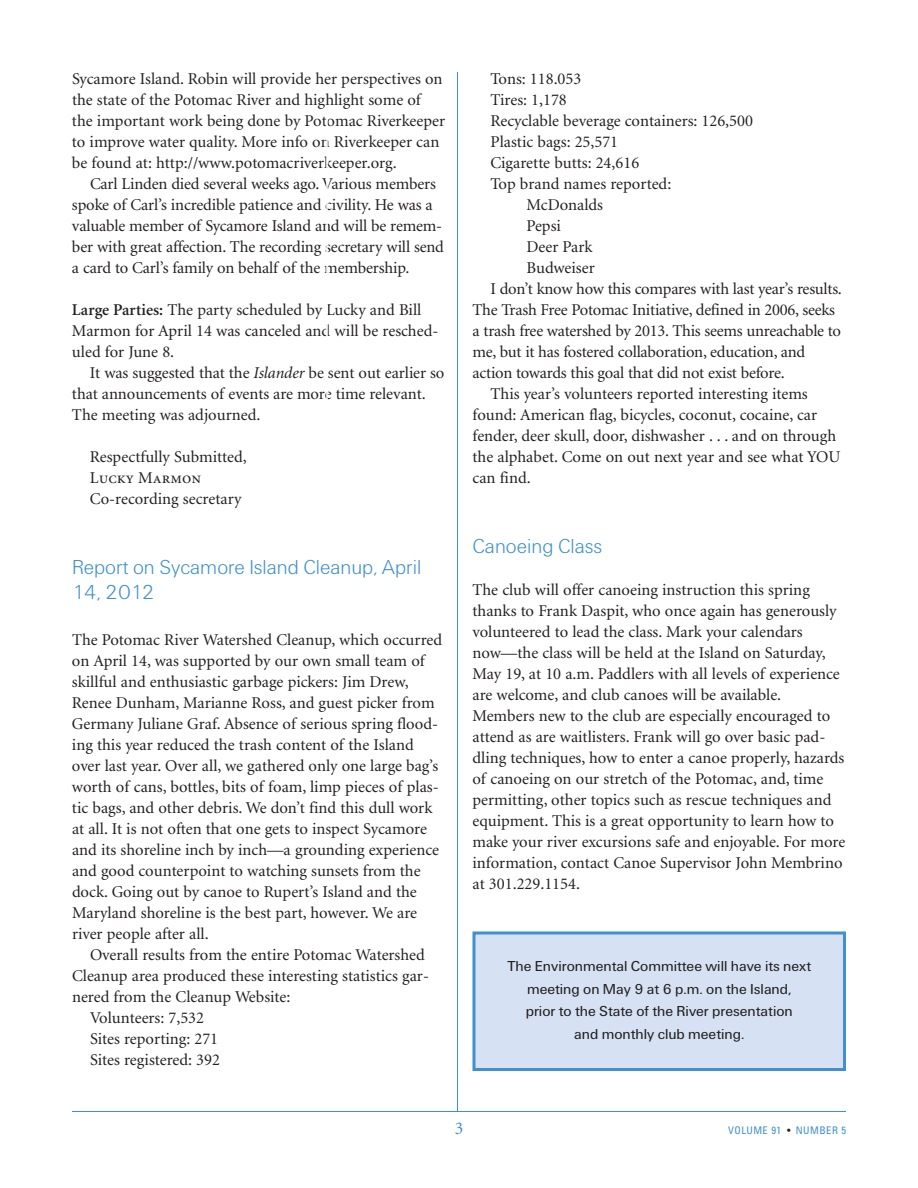
<style>
.page{position:relative;width:918px;height:1188px;background:#fff}
.page>*{position:absolute;margin:0;border:0;box-sizing:border-box;transform-origin:0 0}
.t1{font:21px/25.2px "U45";color:#3f90cd}
.t2{font:18px "Minion";color:#3f90cd}
.t3{font:16.5px/21px "Minion";color:#231f20}
.t4{font:16.5px "Minion Regular SC";color:#231f20}
.t5{font:15px/22.5px "U55";color:#231f20;text-align:center}
.t6{font:condensed 10.5px "Univers";letter-spacing:.045em;color:#3f90cd}
.s1{font-weight:600}
.s2{font-style:italic}
.s3{font-family:"Minion"}
.s4{color:#231f20}
</style>
<div class="page">
<hr style="left:457px;top:72px;width:1px;height:1040px;background:#3f90cd">
<hr style="left:72px;top:1111px;width:774px;height:1px;background:#3f90cd">
<div style="left:476px;top:934px;width:367px;height:134px;background:#d6e2f3"></div>
<div style="left:472px;top:932px;width:374px;height:139px;border:3px solid #3f90cd"></div>
<p class="t3" style="left:72px;top:69px;width:375px">Sycamore Island. Robin will provide her perspectives on the state of the Potomac River and highlight some of the important work being done by Potomac Riverkeeper to improve water quality. More info on Riverkeeper can be found at: http://www.potomacriverkeeper.org.</p>
<p class="t3" style="left:72px;top:174px;width:374px;text-indent:18px">Carl Linden died several weeks ago. Various members spoke of Carl’s incredible patience and civility. He was a valuable member of Sycamore Island and will be remem&shy;ber with great affection. The recording secretary will send a card to Carl’s family on behalf of the membership.</p>
<p class="t3" style="left:72px;top:300px;width:368px"><span class="s1">Large Parties:</span> The party scheduled by Lucky and Bill<br>Marmon for April 14 was canceled and will be resched&shy;uled for June 8.</p>
<p class="t3" style="left:72px;top:363px;width:374px;text-indent:18px">It was suggested that the <span class="s2">Islander</span> be sent out earlier so that announcements of events are more time relevant.<br>The meeting was adjourned.</p>
<p class="t3" style="left:90px;top:447px;width:158px">Respectfully Submitted,</p>
<p class="t4" style="left:90px;top:471px;width:113px"><span class="s3">L</span>ucky <span class="s3">M</span>armon</p>
<p class="t3" style="left:90px;top:489px;width:153px">Co-recording secretary</p>
<p class="t1" style="left:72px;top:556px;width:351px">Report on Sycamore Island Cleanup, April<br>14, 2012</p>
<p class="t3" style="left:72px;top:631px;width:372px">The Potomac River Watershed Cleanup, which occurred on April 14, was supported by our own small team of skillful and enthusiastic garbage pickers: Jim Drew, Renee Dunham, Marianne Ross, and guest picker from Germany Juliane Graf. Absence of serious spring flood&shy;ing this year reduced the trash content of the Island over last year. Over all, we gathered only one large bag’s worth of cans, bottles, bits of foam, limp pieces of plas&shy;tic bags, and other debris. We don’t find this dull work at all. It is not often that one gets to inspect Sycamore and its shoreline inch by inch—a grounding experience and good counterpoint to watching sunsets from the dock. Going out by canoe to Rupert’s Island and the Maryland shoreline is the best part, however. We are river people after all.</p>
<p class="t3" style="left:90px;top:946px;width:336px">Overall results from the entire Potomac Watershed</p>
<p class="t3" style="left:72px;top:967px;width:359px">Cleanup area produced these interesting statistics gar-</p>
<p class="t3" style="left:72px;top:988px;width:220px">nered from the Cleanup Website:</p>
<p class="t3" style="left:90px;top:1009px;width:116px">Volunteers: 7,532</p>
<p class="t3" style="left:90px;top:1030px;width:130px">Sites reporting: 271</p>
<p class="t3" style="left:90px;top:1051px;width:131px">Sites registered: 392</p>
<p class="t3" style="left:491px;top:69px;width:92px">Tons: 118.053</p>
<p class="t3" style="left:491px;top:90px;width:78px">Tires: 1,178</p>
<p class="t3" style="left:491px;top:111px;width:264px">Recyclable beverage containers: 126,500</p>
<p class="t3" style="left:491px;top:132px;width:129px">Plastic bags: 25,571</p>
<p class="t3" style="left:491px;top:153px;width:150px">Cigarette butts: 24,616</p>
<p class="t3" style="left:491px;top:174px;width:182px">Top brand names reported:</p>
<p class="t3" style="left:527px;top:195px;width:78px">McDonalds</p>
<p class="t3" style="left:527px;top:216px;width:36px">Pepsi</p>
<p class="t3" style="left:527px;top:237px;width:68px">Deer Park</p>
<p class="t3" style="left:527px;top:258px;width:70px">Budweiser</p>
<p class="t3" style="left:491px;top:279px;width:353px">I don’t know how this compares with last year’s results.</p>
<p class="t3" style="left:473px;top:300px;width:364px">The Trash Free Potomac Initiative, defined in 2006, seeks</p>
<p class="t3" style="left:473px;top:321px;width:370px">a trash free watershed by 2013. This seems unreachable to</p>
<p class="t3" style="left:473px;top:342px;width:334px">me, but it has fostered collaboration, education, and</p>
<p class="t3" style="left:473px;top:363px;width:314px">action towards this goal that did not exist before.</p>
<p class="t3" style="left:491px;top:384px;width:319px">This year’s volunteers reported interesting items</p>
<p class="t3" style="left:473px;top:405px;width:346px">found: American flag, bicycles, coconut, cocaine, car</p>
<p class="t3" style="left:473px;top:426px;width:365px">fender, deer skull, door, dishwasher . . . and on through</p>
<p class="t3" style="left:473px;top:447px;width:369px">the alphabet. Come on out next year and see what YOU</p>
<p class="t3" style="left:473px;top:468px;width:60px">can find.</p>
<p class="t1" style="left:472px;top:535px;width:131px">Canoeing Class</p>
<p class="t3" style="left:472px;top:580px;width:374px">The club will offer canoeing instruction this spring thanks to Frank Daspit, who once again has generously volunteered to lead the class. Mark your calendars now—the class will be held at the Island on Saturday, May 19, at 10 a.m. Paddlers with all levels of experience are welcome, and club canoes will be available.<br>Members new to the club are especially encouraged to attend as are waitlisters. Frank will go over basic pad&shy;dling techniques, how to enter a canoe properly, hazards of canoeing on our stretch of the Potomac, and, time permitting, other topics such as rescue techniques and equipment. This is a great opportunity to learn how to make your river excursions safe and enjoyable. For more information, contact Canoe Supervisor John Membrino at 301.229.1154.</p>
<p class="t5" style="left:507px;top:956px;width:305px">The Environmental Committee will have its next meeting on May 9 at 6 p.m. on the Island,<br>prior to the State of the River presentation<br>and monthly club meeting.</p>
<p class="t2" style="left:455px;top:1121px;width:10px">3</p>
<p class="t6" style="left:728px;top:1126px;width:119px">VOLUME 91 <span class="s4">•</span> NUMBER 5</p>
</div>
